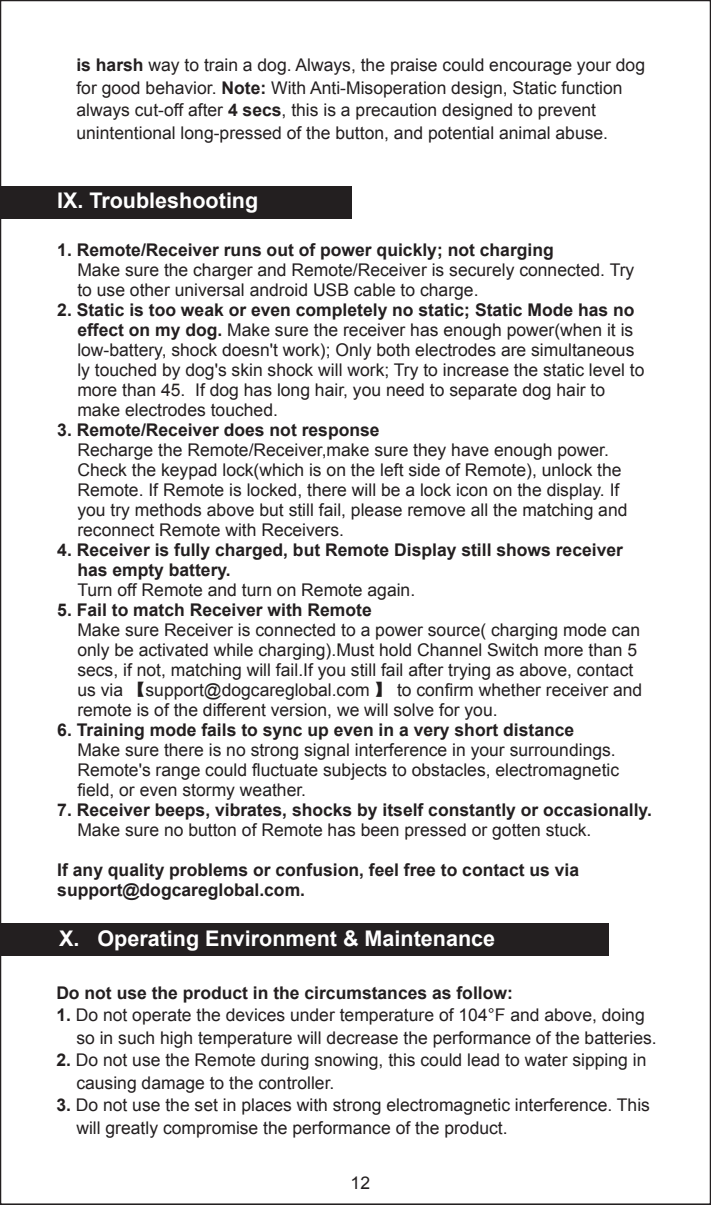
<style>
.page{position:relative;width:711px;height:1205px;background:#fff}
.page>*{position:absolute;margin:0;border:0;box-sizing:border-box;transform-origin:0 0}
.t1{font:700 21.5px "Arial";color:#fff}
.t2{font:17.5px/20px "Arial";color:#231f20}
.t3{font:700 17.5px/20px "Arial";color:#231f20}
.s1{font-weight:700}
.s2{font-family:"Adobe Song Std";font-weight:300}
</style>
<div class="page">
<div style="left:0;top:186px;width:351px;height:33px;background:#231f20"></div>
<div style="left:0;top:923px;width:608px;height:33px;background:#231f20"></div>
<p class="t2" style="left:76px;top:54px;width:570px;line-height:22.5px"><span class="s1">is harsh</span> way to train a dog. Always, the praise could encourage your dog for good behavior. <span class="s1">Note:</span> With Anti-Misoperation design, Static function always cut-off after <span class="s1">4 secs</span>, this is a precaution designed to prevent unintentional long-pressed of the button, and potential animal abuse.</p>
<p class="t1" style="left:57px;top:187px;width:203px">IX. Troubleshooting</p>
<p class="t3" style="left:57px;top:240px;width:497px">1. Remote/Receiver runs out of power quickly; not charging</p>
<p class="t2" style="left:77px;top:260px;width:558px">Make sure the charger and Remote/Receiver is securely connected. Try to use other universal android USB cable to charge.</p>
<p class="t2" style="left:77px;top:300px;width:568px;text-indent:-20px"><span class="s1">2. Static is too weak or even completely no static; Static Mode has no effect on my dog.</span> Make sure the receiver has enough power(when it is low-battery, shock doesn't work); Only both electrodes are simultaneous ly touched by dog's skin shock will work; Try to increase the static level to more than 45. If dog has long hair, you need to separate dog hair to make electrodes touched.</p>
<p class="t3" style="left:57px;top:420px;width:323px">3. Remote/Receiver does not response</p>
<p class="t2" style="left:77px;top:440px;width:551px">Recharge the Remote/Receiver,make sure they have enough power.<br>Check the keypad lock(which is on the left side of Remote), unlock the Remote. If Remote is locked, there will be a lock icon on the display. If you try methods above but still fail, please remove all the matching and reconnect Remote with Receivers.</p>
<p class="t3" style="left:77px;top:540px;width:547px;text-indent:-20px">4. Receiver is fully charged, but Remote Display still shows receiver has empty battery.</p>
<p class="t2" style="left:77px;top:580px;width:339px">Turn off Remote and turn on Remote again.</p>
<p class="t3" style="left:57px;top:600px;width:316px">5. Fail to match Receiver with Remote</p>
<p class="t2" style="left:77px;top:620px;width:566px">Make sure Receiver is connected to a power source( charging mode can only be activated while charging).Must hold Channel Switch more than 5 secs, if not, matching will fail.If you still fail after trying as above, contact us via <span class="s2">【</span>support@dogcareglobal.com <span class="s2">】</span> to confirm whether receiver and remote is of the different version, we will solve for you.</p>
<p class="t3" style="left:57px;top:720px;width:518px">6. Training mode fails to sync up even in a very short distance</p>
<p class="t2" style="left:77px;top:740px;width:543px">Make sure there is no strong signal interference in your surroundings.<br>Remote's range could fluctuate subjects to obstacles, electromagnetic field, or even stormy weather.</p>
<p class="t3" style="left:57px;top:800px;width:595px">7. Receiver beeps, vibrates, shocks by itself constantly or occasionally.</p>
<p class="t2" style="left:77px;top:820px;width:515px">Make sure no button of Remote has been pressed or gotten stuck.</p>
<p class="t3" style="left:57px;top:860px;width:523px">If any quality problems or confusion, feel free to contact us via support@dogcareglobal.com.</p>
<p class="t1" style="left:59px;top:924px;width:437px">X. Operating Environment &amp; Maintenance</p>
<p class="t3" style="left:56px;top:983px;width:458px">Do not use the product in the circumstances as follow:</p>
<p class="t2" style="left:76px;top:1004px;width:581px;line-height:22.5px;text-indent:-20px"><span class="s1">1.</span> Do not operate the devices under temperature of 104°F and above, doing so in such high temperature will decrease the performance of the batteries.</p>
<p class="t2" style="left:76px;top:1049px;width:571px;line-height:22.5px;text-indent:-20px"><span class="s1">2.</span> Do not use the Remote during snowing, this could lead to water sipping in causing damage to the controller.</p>
<p class="t2" style="left:76px;top:1094px;width:574px;line-height:22.5px;text-indent:-20px"><span class="s1">3.</span> Do not use the set in places with strong electromagnetic interference. This will greatly compromise the performance of the product.</p>
<p class="t2" style="left:350px;top:1173px;width:21px">12</p>
</div>
